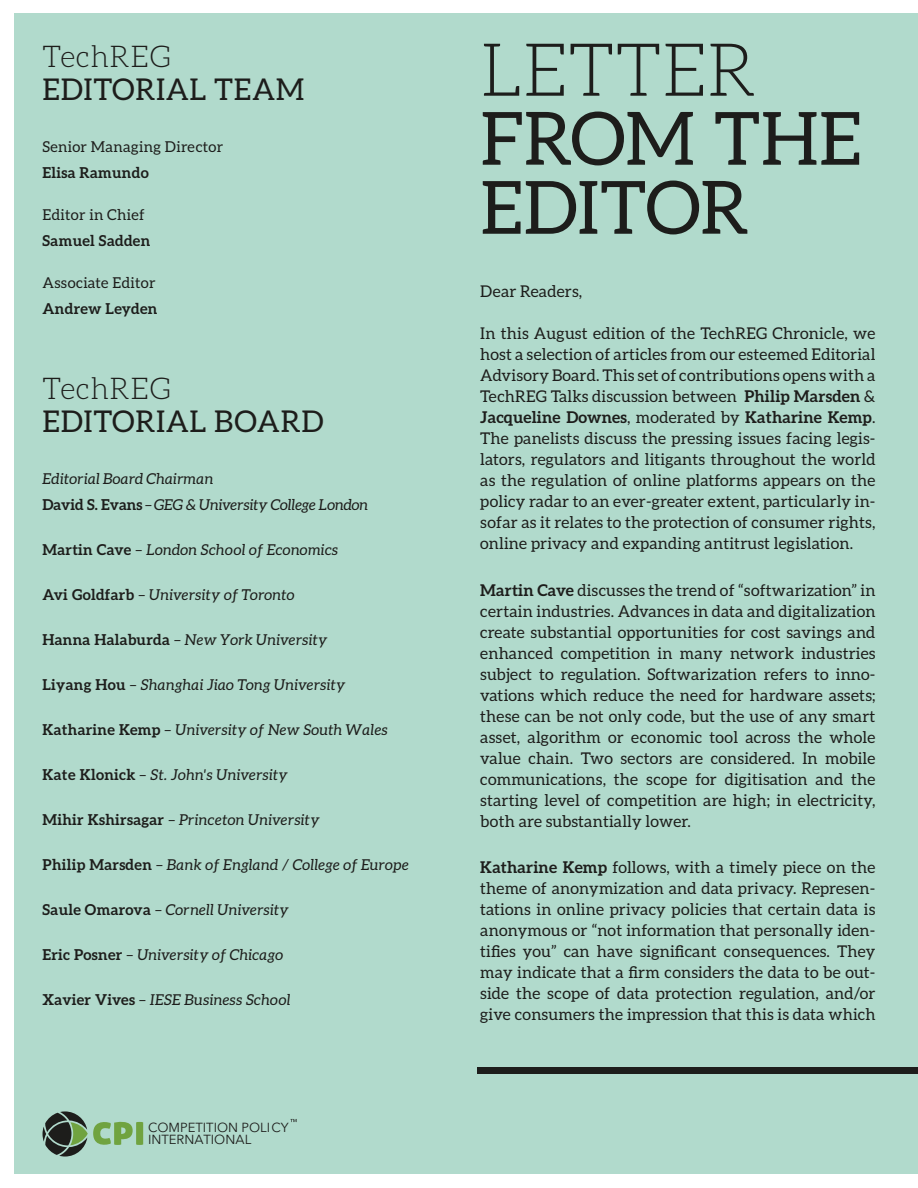
<style>
.page{position:relative;width:918px;height:1188px;background:#fff}
.page>*{position:absolute;margin:0;border:0;box-sizing:border-box;transform-origin:0 0}
.t1{font:73.5px/69px "Aleo";letter-spacing:-.005em;color:#1d1d1b}
.t2{font:300 73.5px "Aleo";color:#1d1d1b}
.t3{font:30px "Aleo";letter-spacing:.02em;color:#1d1d1b}
.t4{font:300 30px "Aleo";letter-spacing:.02em;color:#1d1d1b}
.t5{font:16.2px/21px "Aleo";letter-spacing:.01em;color:#1d1d1b;text-align:justify}
.t6{font:italic 15px/26px "Aleo";letter-spacing:.02em;color:#1d1d1b}
.t7{font:15px "Aleo";letter-spacing:.02em;color:#1d1d1b}
.t8{font:700 15px "Aleo";letter-spacing:.02em;color:#1d1d1b}
.t9{font:13.05px/12.6px "Avenir Next LT Pro";color:#1d1d1b}
.s1{font-weight:700;font-style:normal}
.s2{font-style:normal}
.s3{font-weight:700}
</style>
<div class="page">
<div style="left:14px;top:14px;width:904px;height:1160px;background:#b1dacc"></div>
<div style="left:478px;top:1067px;width:440px;height:7px;background:#1d1d1b"></div>
<svg style="left:43px;top:1111px;width:100px;height:46px"></svg>
<svg style="left:290px;top:1119px;width:7px;height:3px"></svg>
<h2 class="t4" style="left:43px;top:40px;width:130px">TechREG</h2>
<h2 class="t3" style="left:43px;top:72px;width:263px">EDITORIAL TEAM</h2>
<p class="t7" style="left:43px;top:138px;width:182px">Senior Managing Director</p>
<p class="t8" style="left:43px;top:163px;width:108px">Elisa Ramundo</p>
<p class="t7" style="left:43px;top:206px;width:104px">Editor in Chief</p>
<p class="t8" style="left:43px;top:232px;width:109px">Samuel Sadden</p>
<p class="t7" style="left:43px;top:275px;width:115px">Associate Editor</p>
<p class="t8" style="left:43px;top:300px;width:116px">Andrew Leyden</p>
<h2 class="t4" style="left:43px;top:372px;width:130px">TechREG</h2>
<h2 class="t3" style="left:43px;top:404px;width:283px">EDITORIAL BOARD</h2>
<p class="t6" style="left:43px;top:465px;width:327px">Editorial Board Chairman<br><span class="s1">David S. Evans</span> <span class="s2">–</span> GEG &amp; University College London</p>
<p class="t6" style="left:43px;top:536px;width:297px"><span class="s1">Martin Cave</span> <span class="s2">–</span> London School of Economics</p>
<p class="t6" style="left:43px;top:581px;width:254px"><span class="s1">Avi Goldfarb</span> <span class="s2">–</span> University of Toronto</p>
<p class="t6" style="left:43px;top:626px;width:286px"><span class="s1">Hanna Halaburda</span> <span class="s2">–</span> New York University</p>
<p class="t6" style="left:43px;top:671px;width:304px"><span class="s1">Liyang Hou</span> <span class="s2">–</span> Shanghai Jiao Tong University</p>
<p class="t6" style="left:43px;top:716px;width:347px"><span class="s1">Katharine Kemp</span> <span class="s2">–</span> University of New South Wales</p>
<p class="t6" style="left:43px;top:761px;width:247px"><span class="s1">Kate Klonick</span> <span class="s2">–</span> St. John's University</p>
<p class="t6" style="left:43px;top:806px;width:278px"><span class="s1">Mihir Kshirsagar</span> <span class="s2">–</span> Princeton University</p>
<p class="t6" style="left:43px;top:851px;width:368px"><span class="s1">Philip Marsden</span> <span class="s2">–</span> Bank of England / College of Europe</p>
<p class="t6" style="left:43px;top:896px;width:248px"><span class="s1">Saule Omarova</span> <span class="s2">–</span> Cornell University</p>
<p class="t6" style="left:43px;top:941px;width:242px"><span class="s1">Eric Posner</span> <span class="s2">–</span> University of Chicago</p>
<p class="t6" style="left:43px;top:986px;width:249px"><span class="s1">Xavier Vives</span> <span class="s2">–</span> IESE Business School</p>
<p class="t9" style="left:148px;top:1121px;width:142px">COMPETITION POLICY<br>INTERNATIONAL</p>
<h1 class="t2" style="left:480px;top:30px;width:278px">LETTER</h1>
<h1 class="t1" style="left:480px;top:103px;width:383px">FROM THE<br>EDITOR</h1>
<p class="t5" style="left:480px;top:281px;width:103px">Dear Readers,</p>
<p class="t5" style="left:480px;top:323px;width:397px">In this August edition of the TechREG Chronicle, we host a selection of articles from our esteemed Editorial Advisory Board. This set of contributions opens with a TechREG Talks discussion between <span class="s3">Philip Marsden</span> &amp; <span class="s3">Jacqueline Downes</span>, moderated by <span class="s3">Katharine Kemp</span>.<br>The panelists discuss the pressing issues facing legis&shy;lators, regulators and litigants throughout the world as the regulation of online platforms appears on the policy radar to an ever-greater extent, particularly in&shy;sofar as it relates to the protection of consumer rights, online privacy and expanding antitrust legislation.</p>
<p class="t5" style="left:480px;top:579px;width:397px"><span class="s3">Martin Cave</span> discusses the trend of “softwarization” in certain industries. Advances in data and digitalization create substantial opportunities for cost savings and enhanced competition in many network industries subject to regulation. Softwarization refers to inno&shy;vations which reduce the need for hardware assets; these can be not only code, but the use of any smart asset, algorithm or economic tool across the whole value chain. Two sectors are considered. In mobile communications, the scope for digitisation and the starting level of competition are high; in electricity, both are substantially lower.</p>
<p class="t5" style="left:480px;top:857px;width:397px"><span class="s3">Katharine Kemp</span> follows, with a timely piece on the theme of anonymization and data privacy. Represen&shy;tations in online privacy policies that certain data is anonymous or “not information that personally iden&shy;tifies you” can have significant consequences. They may indicate that a firm considers the data to be out&shy;side the scope of data protection regulation, and/or give consumers the impression that this is data which</p>
</div>
